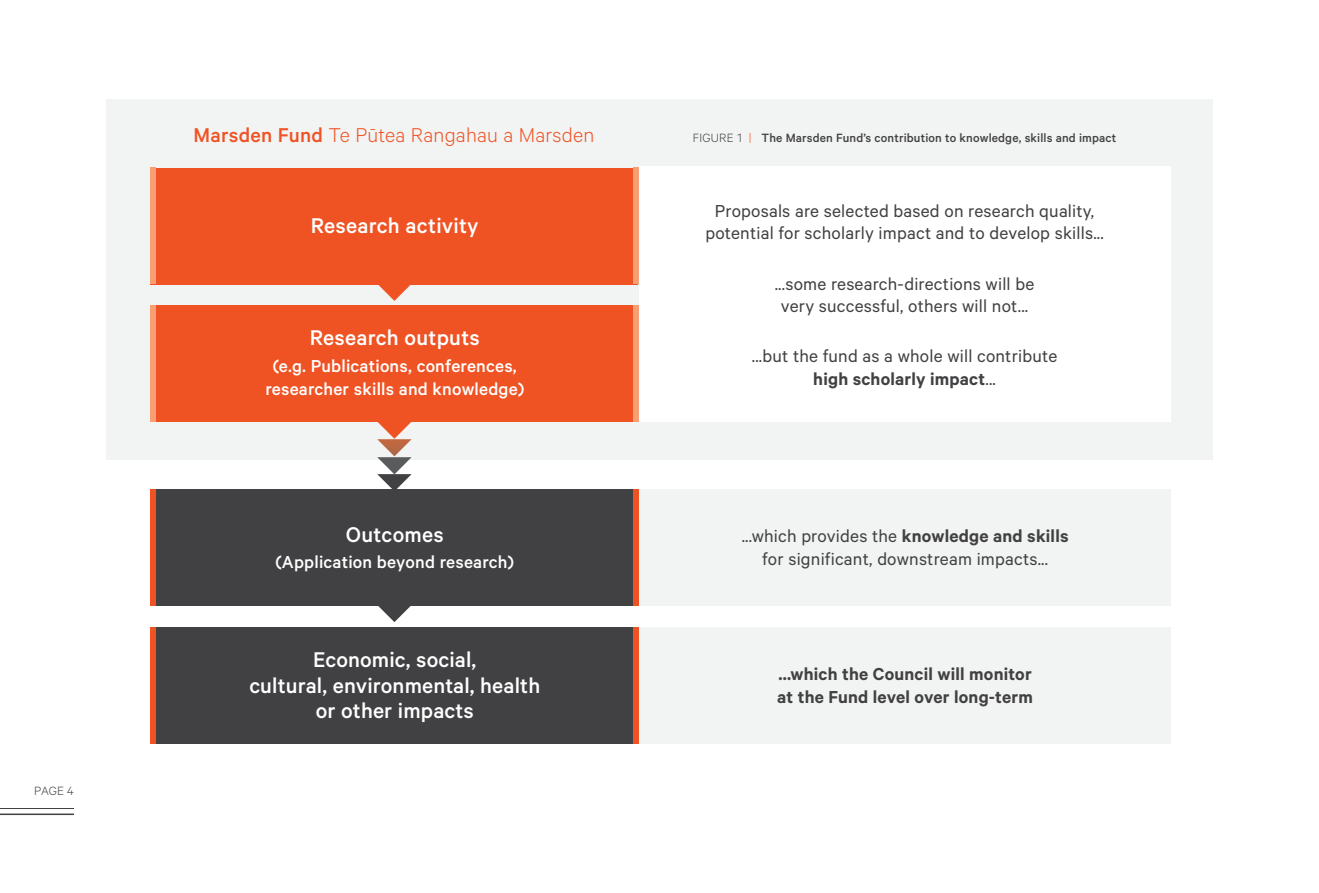
<style>
.page{position:relative;width:1319px;height:893px;background:#fff}
.page>*{position:absolute;margin:0;border:0;box-sizing:border-box;transform-origin:0 0}
.t1{font:500 24px/25.5px "Calibre";letter-spacing:.005em;color:#fff;text-align:center}
.t2{font:300 22.5px "Calibre";letter-spacing:.01em;color:#f05323}
.t3{font:19.5px/22.5px "Calibre";letter-spacing:.01em;color:#414042;text-align:center}
.t4{font:500 19.5px/22.5px "Calibre";letter-spacing:.01em;color:#fff;text-align:center}
.t5{font:600 19.5px/22.5px "Calibre";letter-spacing:.01em;color:#414042}
.t6{font:500 13.5px "Calibre";letter-spacing:.01em;color:#414042}
.t7{font:300 13.5px "Calibre";color:#414042}
.s1{font-weight:500}
.s2{font-weight:300}
.s3{font-weight:300;color:#f05323}
.s4{font-weight:600}
</style>
<div class="page">
<div style="left:106px;top:99px;width:1106px;height:360px;background:#f2f3f3"></div>
<div style="left:639px;top:167px;width:530px;height:255px;background:#fff"></div>
<div style="left:150px;top:168px;width:487px;height:116px;background:#f05323"></div>
<div style="left:150px;top:168px;width:5px;height:116px;background:#f89e75"></div>
<div style="left:633px;top:168px;width:6px;height:116px;background:#f89e75"></div>
<svg style="left:377px;top:284px;width:34px;height:17px"></svg>
<div style="left:151px;top:306px;width:488px;height:116px;background:#f05323"></div>
<div style="left:150px;top:306px;width:5px;height:116px;background:#f89e75"></div>
<div style="left:633px;top:306px;width:6px;height:116px;background:#f89e75"></div>
<div style="left:151px;top:489px;width:488px;height:116px;background:#414042"></div>
<div style="left:150px;top:489px;width:5px;height:116px;background:#f05323"></div>
<div style="left:633px;top:489px;width:6px;height:116px;background:#f05323"></div>
<svg style="left:377px;top:605px;width:34px;height:17px"></svg>
<div style="left:639px;top:489px;width:530px;height:116px;background:#f2f3f3"></div>
<div style="left:151px;top:627px;width:488px;height:116px;background:#414042"></div>
<div style="left:150px;top:627px;width:5px;height:116px;background:#f05323"></div>
<div style="left:633px;top:627px;width:6px;height:116px;background:#f05323"></div>
<div style="left:639px;top:627px;width:530px;height:116px;background:#f2f3f3"></div>
<svg style="left:377px;top:422px;width:34px;height:67px"></svg>
<hr style="left:0;top:808px;width:74px;height:1px;background:#414042">
<hr style="left:0;top:813px;width:74px;height:2px;background:#414042">
<p class="t7" style="left:34px;top:783px;width:41px">PAGE 4</p>
<p class="t2" style="left:193px;top:122px;width:402px"><span class="s1">Marsden Fund</span> Te Pūtea Rangahau a Marsden</p>
<p class="t6" style="left:692px;top:130px;width:425px"><span class="s2">FIGURE 1</span> <span class="s3">|</span> The Marsden Fund’s contribution to knowledge, skills and impact</p>
<p class="t1" style="left:311px;top:212px;width:169px">Research activity</p>
<p class="t1" style="left:310px;top:324px;width:171px">Research outputs</p>
<p class="t4" style="left:265px;top:354px;width:260px">(e.g. Publications, conferences, researcher skills and knowledge)</p>
<p class="t1" style="left:346px;top:521px;width:99px">Outcomes</p>
<p class="t4" style="left:275px;top:551px;width:240px">(Application beyond research)</p>
<p class="t1" style="left:249px;top:647px;width:292px">Economic, social,<br>cultural, environmental, health or other impacts</p>
<p class="t3" style="left:705px;top:199px;width:400px">Proposals are selected based on research quality, potential for scholarly impact and to develop skills...</p>
<p class="t3" style="left:774px;top:272px;width:261px">...some research-directions will be very successful, others will not...</p>
<p class="t3" style="left:751px;top:344px;width:307px">...but the fund as a whole will contribute <span class="s4">high scholarly impact</span>...</p>
<p class="t3" style="left:741px;top:524px;width:328px">...which provides the <span class="s4">knowledge and skills </span>for significant, downstream impacts...</p>
<p class="t5" style="left:777px;top:662px;width:257px">...which the Council will monitor at the Fund level over long-term</p>
</div>
